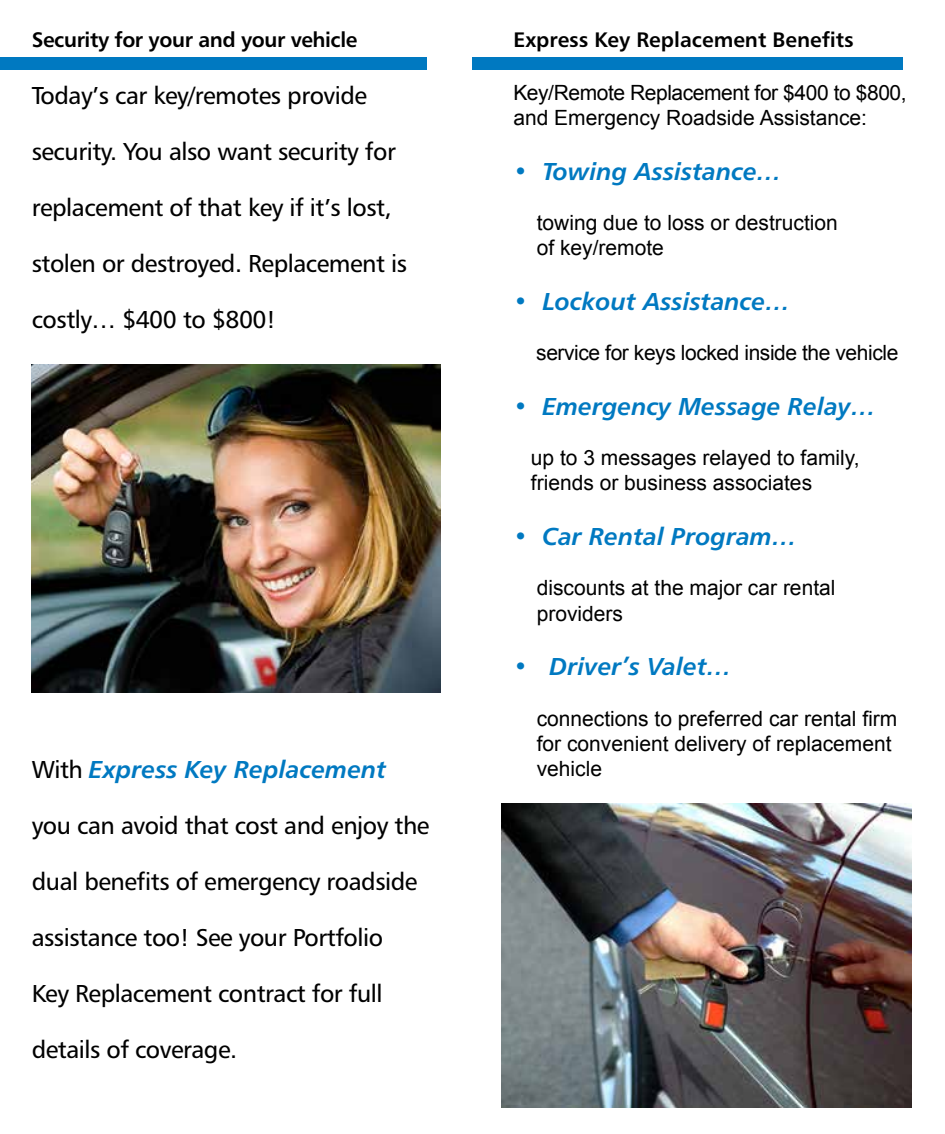
<style>
.page{position:relative;width:945px;height:1134px;background:#fff}
.page>*{position:absolute;margin:0;border:0;box-sizing:border-box;transform-origin:0 0}
.t1{font:24.5px "Humanist 777 BT Roman B";letter-spacing:-.02em;color:#000}
.t2{font:24.5px "Humanist 777 BT Bold Italic B";color:#0079c1}
.t3{font:21px/25.2px "Arial";color:#000}
.t4{font:21px "Arial";letter-spacing:-.02em;color:#000}
.t5{font:21px "Humanist 777 BT Bold B";letter-spacing:-.02em;color:#000}
.t6{font:21px "Humanist 777 BT Bold B";color:#000}
.s1{font-family:"Humanist 777 BT Roman B";color:#000}
</style>
<div class="page">
<div style="left:0;top:57px;width:427px;height:13px;background:#0079c1"></div>
<div style="left:472px;top:57px;width:431px;height:13px;background:#0079c1"></div>
<img style="left:32px;top:365px;width:409px;height:328px">
<img style="left:502px;top:804px;width:409px;height:304px">
<p class="t5" style="left:32px;top:26px;width:327px">Security for your and your vehicle</p>
<p class="t6" style="left:513px;top:26px;width:342px">Express Key Replacement Benefits</p>
<p class="t3" style="left:513px;top:80px;width:395px">Key/Remote Replacement for $400 to $800, and Emergency Roadside Assistance:</p>
<p class="t2" style="left:513px;top:155px;width:270px">• Towing Assistance…</p>
<p class="t3" style="left:537px;top:210px;width:303px">towing due to loss or destruction of key/remote</p>
<p class="t2" style="left:513px;top:286px;width:278px">• Lockout Assistance…</p>
<p class="t4" style="left:536px;top:339px;width:364px">service for keys locked inside the vehicle</p>
<p class="t2" style="left:513px;top:391px;width:364px">• Emergency Message Relay…</p>
<p class="t3" style="left:531px;top:445px;width:330px">up to 3 messages relayed to family, friends or business associates</p>
<p class="t2" style="left:513px;top:521px;width:285px">• Car Rental Program…</p>
<p class="t3" style="left:537px;top:576px;width:300px">discounts at the major car rental providers</p>
<p class="t2" style="left:513px;top:651px;width:219px">• Driver’s Valet…</p>
<p class="t3" style="left:537px;top:706px;width:362px">connections to preferred car rental firm for convenient delivery of replacement vehicle</p>
<p class="t1" style="left:32px;top:80px;width:337px">Today’s car key/remotes provide</p>
<p class="t1" style="left:32px;top:136px;width:366px">security. You also want security for</p>
<p class="t1" style="left:32px;top:192px;width:362px">replacement of that key if it’s lost,</p>
<p class="t1" style="left:32px;top:248px;width:377px">stolen or destroyed. Replacement is</p>
<p class="t1" style="left:32px;top:304px;width:246px">costly… $400 to $800!</p>
<p class="t2" style="left:32px;top:753px;width:356px"><span class="s1">With</span> Express Key Replacement</p>
<p class="t1" style="left:32px;top:810px;width:399px">you can avoid that cost and enjoy the</p>
<p class="t1" style="left:32px;top:866px;width:387px">dual benefits of emergency roadside</p>
<p class="t1" style="left:32px;top:922px;width:353px">assistance too! See your Portfolio</p>
<p class="t1" style="left:32px;top:978px;width:352px">Key Replacement contract for full</p>
<p class="t1" style="left:32px;top:1034px;width:207px">details of coverage.</p>
</div>
